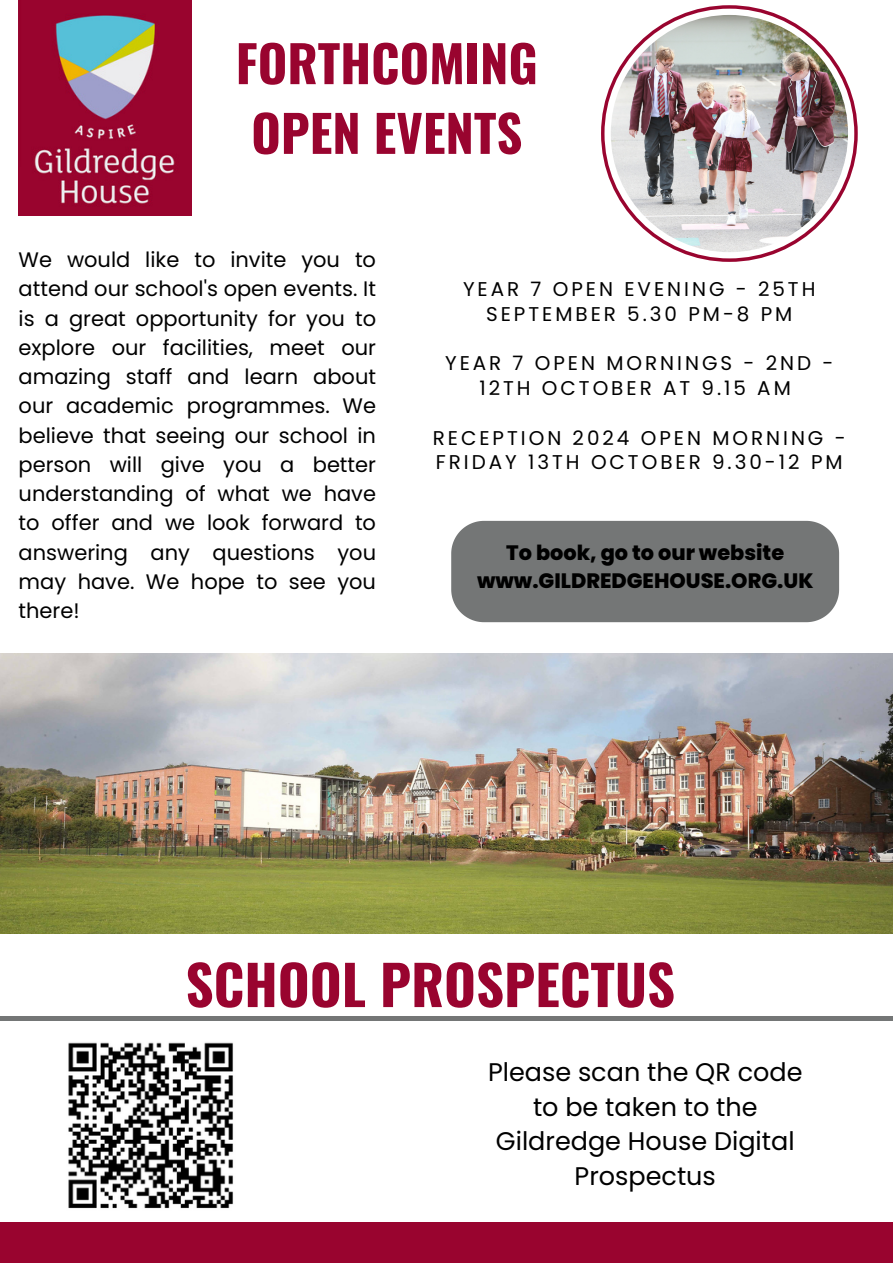
<style>
.page{position:relative;width:893px;height:1264px;background:#fff}
.page>*{position:absolute;margin:0;border:0;box-sizing:border-box;transform-origin:0 0}
.t1{font:700 54.6px "Oswald";color:#99042f}
.t2{font:700 50.55px/69.8px "Oswald";color:#99042f;text-align:center}
.t3{font:25.5px/34.8px "Poppins";color:#000;text-align:center}
.t4{font:21px/29.2px "Poppins";color:#000;text-align:justify}
.t5{font:800 20.85px/28px "Poppins";color:#000;text-align:center}
.t6{font:19.95px/24.8px "Poppins";letter-spacing:.15em;color:#000;text-align:center}
</style>
<div class="page">
<div style="left:451px;top:521px;width:388px;height:101px;background:#747676"></div>
<img style="left:68px;top:1042px;width:165px;height:167px">
<hr style="left:0;top:1016px;width:892px;height:4px;background:#747676">
<svg style="left:601px;top:5px;width:256px;height:257px;background:#a31f45"></svg>
<div style="left:604px;top:9px;width:250px;height:249px;background:#fff;border-radius:50%"></div>
<img style="left:610px;top:15px;width:238px;height:237px;border-radius:50%">
<img style="left:0;top:653px;width:892px;height:280px">
<div style="left:0;top:1222px;width:892px;height:40px;background:#99042f"></div>
<img style="left:19px;top:0;width:173px;height:216px">
<p class="t2" style="left:236px;top:26px;width:303px">FORTHCOMING<br>OPEN EVENTS</p>
<p class="t4" style="left:19px;top:245px;width:359px">We would like to invite you to attend our school's open events. It is a great opportunity for you to explore our facilities, meet our amazing staff and learn about our academic programmes. We believe that seeing our school in person will give you a better understanding of what we have to offer and we look forward to answering any questions you may have. We hope to see you there!</p>
<p class="t6" style="left:463px;top:277px;width:354px">YEAR 7 OPEN EVENING - 25TH<br>SEPTEMBER 5.30 PM-8 PM</p>
<p class="t6" style="left:445px;top:351px;width:390px">YEAR 7 OPEN MORNINGS - 2ND -<br>12TH OCTOBER AT 9.15 AM</p>
<p class="t6" style="left:433px;top:425px;width:414px;text-align:left">RECEPTION 2024 OPEN MORNING -<br>FRIDAY 13TH OCTOBER 9.30-12 PM</p>
<p class="t5" style="left:477px;top:539px;width:338px">To book, go to our website www.GILDREDGEHOUSE.ORG.UK</p>
<p class="t1" style="left:185px;top:941px;width:491px">SCHOOL PROSPECTUS</p>
<p class="t3" style="left:488px;top:1054px;width:316px">Please scan the QR code to be taken to the<br>Gildredge House Digital<br>Prospectus</p>
</div>
